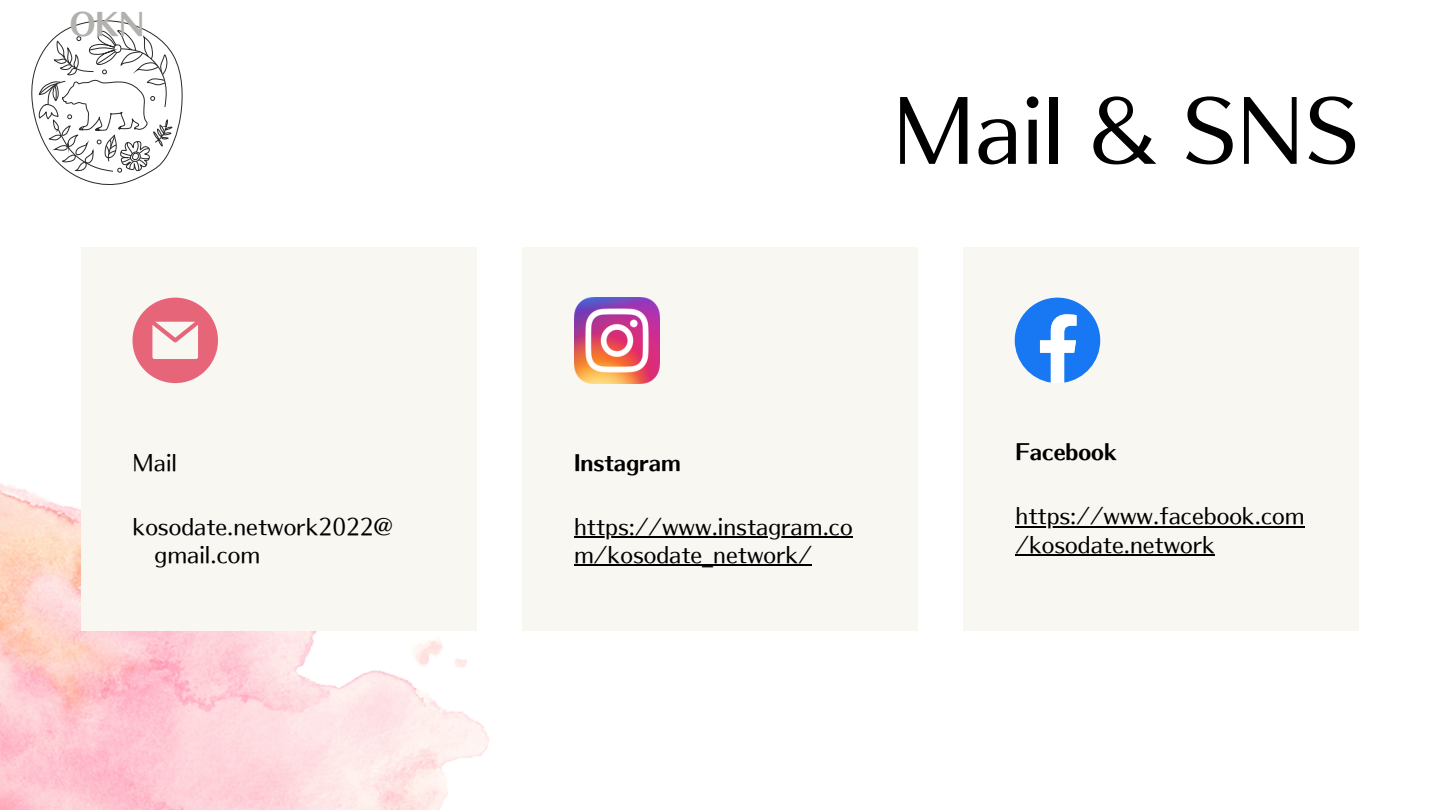
<style>
.page{position:relative;width:1440px;height:810px;background:#fff}
.page>*{position:absolute;margin:0;border:0;box-sizing:border-box;transform-origin:0 0}
.t1{font:85px "Nud Motoya Aporo Std W3";color:#000}
.t2{font:31.5px "Nud Motoya Aporo Std W5";color:#b2b1ae}
.t3{font:22px/28.5px "Nud Motoya Aporo Std W3";color:#000}
.t4{font:22px "Nud Motoya Aporo Std W5";color:#000}
</style>
<div class="page">
<img style="left:0;top:483px;width:489px;height:327px">
<div style="left:81px;top:247px;width:396px;height:384px;background:#f8f7f2"></div>
<div style="left:522px;top:247px;width:396px;height:384px;background:#f8f7f2"></div>
<div style="left:963px;top:247px;width:396px;height:384px;background:#f8f7f2"></div>
<svg style="left:32px;top:21px;width:150px;height:164px"></svg>
<svg style="left:133px;top:298px;width:85px;height:85px"></svg>
<img style="left:574px;top:298px;width:86px;height:85px">
<svg style="left:1015px;top:298px;width:85px;height:85px"></svg>
<hr style="left:1016px;top:526px;width:289px;height:1px;background:#000">
<hr style="left:1016px;top:554px;width:199px;height:2px;background:#000">
<hr style="left:574px;top:536px;width:279px;height:2px;background:#000">
<hr style="left:574px;top:565px;width:238px;height:1px;background:#000">
<h2 class="t2" style="left:70px;top:8px;width:76px">OKN</h2>
<p class="t3" style="left:133px;top:448px;width:46px">Mail</p>
<p class="t3" style="left:154px;top:512px;width:240px;text-indent:-22px">kosodate.network2022@ gmail.com</p>
<h1 class="t1" style="left:893px;top:88px;width:468px">Mail &amp; SNS</h1>
<p class="t4" style="left:574px;top:451px;width:108px">Instagram</p>
<p class="t3" style="left:574px;top:512px;width:280px">https://www.instagram.co m/kosodate_network/</p>
<p class="t4" style="left:1016px;top:441px;width:103px">Facebook</p>
<p class="t3" style="left:1016px;top:502px;width:291px">https://www.facebook.com /kosodate.network</p>
</div>
